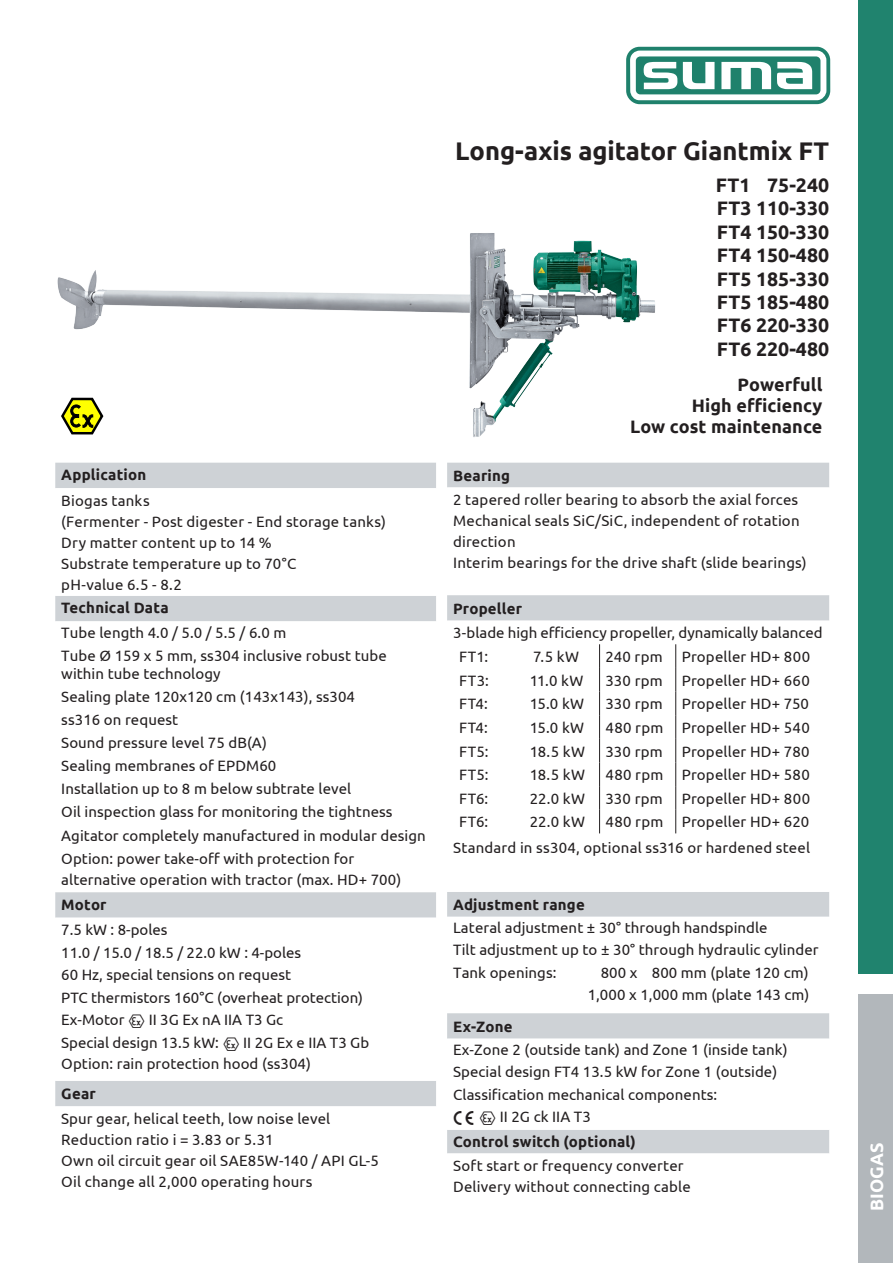
<style>
.page{position:relative;width:893px;height:1263px;background:#fff}
.page>*{position:absolute;margin:0;border:0;box-sizing:border-box;transform-origin:0 0}
.t1{font:700 25.5px "Ubuntu";color:#231f20}
.t2{font:700 19.5px "Ubuntu";color:#231f20}
.t3{font:700 18px "Ubuntu";letter-spacing:.005em;color:#231f20}
.t4{font:700 18px "Ubuntu";color:#fff}
.t5{font:15px/21px "Ubuntu";letter-spacing:.005em;color:#231f20}
.t6{font:700 15px "Ubuntu";letter-spacing:.015em;color:#231f20}
.s1{font-family:"Eex"}
</style>
<div class="page">
<div style="left:858px;top:994px;width:35px;height:269px;background:#b2b7bb"></div>
<div style="left:858px;top:0;width:35px;height:973px;background:#20836e"></div>
<svg style="left:626px;top:47px;width:204px;height:57px;background:#308a77"></svg>
<div style="left:630px;top:51px;width:196px;height:49px;background:#fff;border-radius:10px"></div>
<div style="left:636px;top:56px;width:184px;height:38px;background:#1f816c;border-radius:4px"></div>
<svg style="left:721px;top:62px;width:50px;height:27px"></svg>
<svg style="left:643px;top:62px;width:71px;height:27px"></svg>
<svg style="left:777px;top:62px;width:35px;height:27px"></svg>
<div style="left:55px;top:463px;width:381px;height:25px;background:#ced2d6"></div>
<svg style="left:55px;top:596px;width:381px;height:510px"></svg>
<div style="left:447px;top:463px;width:382px;height:24px;background:#ced2d6"></div>
<svg style="left:447px;top:487px;width:382px;height:667px"></svg>
<svg style="left:675px;top:644px;width:1px;height:189px"></svg>
<svg style="left:599px;top:644px;width:1px;height:189px"></svg>
<img style="left:57px;top:233px;width:599px;height:204px">
<p class="t6" style="left:61px;top:466px;width:86px">Application</p>
<p class="t5" style="left:61px;top:489px;width:326px">Biogas tanks<br>(Fermenter - Post digester - End storage tanks)</p>
<p class="t5" style="left:61px;top:531px;width:212px">Dry matter content up to 14 %</p>
<p class="t5" style="left:61px;top:552px;width:237px">Substrate temperature up to 70°C pH-value 6.5 - 8.2</p>
<p class="t6" style="left:61px;top:599px;width:109px">Technical Data</p>
<p class="t5" style="left:61px;top:621px;width:227px">Tube length 4.0 / 5.0 / 5.5 / 6.0 m</p>
<p class="t5" style="left:61px;top:646px;width:327px;line-height:18px">Tube Ø 159 x 5 mm, ss304 inclusive robust tube within tube technology</p>
<p class="t5" style="left:61px;top:685px;width:295px">Sealing plate 120x120 cm (143x143), ss304</p>
<p class="t5" style="left:61px;top:708px;width:119px">ss316 on request</p>
<p class="t5" style="left:61px;top:732px;width:207px">Sound pressure level 75 dB(A)</p>
<p class="t5" style="left:61px;top:755px;width:217px">Sealing membranes of EPDM60</p>
<p class="t5" style="left:61px;top:778px;width:292px">Installation up to 8 m below subtrate level</p>
<p class="t5" style="left:61px;top:801px;width:333px">Oil inspection glass for monitoring the tightness</p>
<p class="t5" style="left:61px;top:824px;width:366px">Agitator completely manufactured in modular design</p>
<p class="t5" style="left:61px;top:847px;width:341px">Option: power take-off with protection for alternative operation with tractor (max. HD+ 700)</p>
<p class="t6" style="left:61px;top:895px;width:47px">Motor</p>
<p class="t5" style="left:61px;top:919px;width:108px">7.5 kW : 8-poles</p>
<p class="t5" style="left:61px;top:941px;width:242px">11.0 / 15.0 / 18.5 / 22.0 kW : 4-poles</p>
<p class="t5" style="left:61px;top:964px;width:231px">60 Hz, special tensions on request</p>
<p class="t5" style="left:61px;top:986px;width:303px">PTC thermistors 160°C (overheat protection)</p>
<p class="t5" style="left:61px;top:1009px;width:223px">Ex-Motor <span class="s1">E</span> II 3G Ex nA IIA T3 Gc</p>
<p class="t5" style="left:61px;top:1031px;width:309px">Special design 13.5 kW: <span class="s1">E</span> II 2G Ex e IIA T3 Gb</p>
<p class="t5" style="left:61px;top:1053px;width:251px">Option: rain protection hood (ss304)</p>
<p class="t6" style="left:61px;top:1085px;width:36px">Gear</p>
<p class="t5" style="left:61px;top:1108px;width:271px">Spur gear, helical teeth, low noise level</p>
<p class="t5" style="left:61px;top:1129px;width:214px">Reduction ratio i = 3.83 or 5.31</p>
<p class="t5" style="left:61px;top:1150px;width:319px">Own oil circuit gear oil SAE85W-140 / API GL-5</p>
<p class="t5" style="left:61px;top:1171px;width:253px">Oil change all 2,000 operating hours</p>
<p class="t1" style="left:455px;top:136px;width:375px">Long-axis agitator Giantmix FT</p>
<p class="t2" style="left:716px;top:173px;width:115px">FT1 75-240</p>
<p class="t2" style="left:717px;top:197px;width:114px">FT3 110-330</p>
<p class="t2" style="left:717px;top:220px;width:114px">FT4 150-330</p>
<p class="t2" style="left:717px;top:243px;width:114px">FT4 150-480</p>
<p class="t2" style="left:717px;top:267px;width:114px">FT5 185-330</p>
<p class="t2" style="left:717px;top:290px;width:114px">FT5 185-480</p>
<p class="t2" style="left:717px;top:314px;width:114px">FT6 220-330</p>
<p class="t2" style="left:717px;top:337px;width:114px">FT6 220-480</p>
<p class="t3" style="left:738px;top:373px;width:86px">Powerfull</p>
<p class="t3" style="left:692px;top:394px;width:132px">High efficiency</p>
<p class="t3" style="left:630px;top:415px;width:194px">Low cost maintenance</p>
<p class="t6" style="left:453px;top:466px;width:58px">Bearing</p>
<p class="t5" style="left:453px;top:489px;width:347px">2 tapered roller bearing to absorb the axial forces</p>
<p class="t5" style="left:453px;top:510px;width:348px">Mechanical seals SiC/SiC, independent of rotation direction</p>
<p class="t5" style="left:453px;top:552px;width:355px">Interim bearings for the drive shaft (slide bearings)</p>
<p class="t6" style="left:453px;top:599px;width:71px">Propeller</p>
<p class="t5" style="left:453px;top:622px;width:371px">3-blade high efficiency propeller, dynamically balanced</p>
<p class="t5" style="left:459px;top:646px;width:30px">FT1:</p>
<p class="t5" style="left:533px;top:646px;width:47px">7.5 kW</p>
<p class="t5" style="left:606px;top:646px;width:59px">240 rpm</p>
<p class="t5" style="left:682px;top:646px;width:130px">Propeller HD+ 800</p>
<p class="t5" style="left:459px;top:669px;width:31px">FT3:</p>
<p class="t5" style="left:530px;top:669px;width:55px">11.0 kW</p>
<p class="t5" style="left:606px;top:669px;width:59px">330 rpm</p>
<p class="t5" style="left:682px;top:669px;width:130px">Propeller HD+ 660</p>
<p class="t5" style="left:459px;top:693px;width:30px">FT4:</p>
<p class="t5" style="left:530px;top:693px;width:56px">15.0 kW</p>
<p class="t5" style="left:606px;top:693px;width:59px">330 rpm</p>
<p class="t5" style="left:682px;top:693px;width:129px">Propeller HD+ 750</p>
<p class="t5" style="left:459px;top:716px;width:30px">FT4:</p>
<p class="t5" style="left:530px;top:716px;width:56px">15.0 kW</p>
<p class="t5" style="left:606px;top:716px;width:59px">480 rpm</p>
<p class="t5" style="left:682px;top:716px;width:130px">Propeller HD+ 540</p>
<p class="t5" style="left:459px;top:740px;width:31px">FT5:</p>
<p class="t5" style="left:530px;top:740px;width:57px">18.5 kW</p>
<p class="t5" style="left:606px;top:740px;width:59px">330 rpm</p>
<p class="t5" style="left:682px;top:740px;width:129px">Propeller HD+ 780</p>
<p class="t5" style="left:459px;top:764px;width:31px">FT5:</p>
<p class="t5" style="left:530px;top:764px;width:57px">18.5 kW</p>
<p class="t5" style="left:606px;top:764px;width:59px">480 rpm</p>
<p class="t5" style="left:682px;top:764px;width:130px">Propeller HD+ 580</p>
<p class="t5" style="left:459px;top:787px;width:31px">FT6:</p>
<p class="t5" style="left:530px;top:787px;width:57px">22.0 kW</p>
<p class="t5" style="left:606px;top:787px;width:59px">330 rpm</p>
<p class="t5" style="left:682px;top:787px;width:130px">Propeller HD+ 800</p>
<p class="t5" style="left:459px;top:811px;width:31px">FT6:</p>
<p class="t5" style="left:530px;top:811px;width:57px">22.0 kW</p>
<p class="t5" style="left:606px;top:811px;width:59px">480 rpm</p>
<p class="t5" style="left:682px;top:811px;width:129px">Propeller HD+ 620</p>
<p class="t5" style="left:453px;top:836px;width:358px">Standard in ss304, optional ss316 or hardened steel</p>
<p class="t6" style="left:453px;top:896px;width:133px">Adjustment range</p>
<p class="t5" style="left:453px;top:916px;width:316px">Lateral adjustment ± 30° through handspindle</p>
<p class="t5" style="left:453px;top:939px;width:367px">Tilt adjustment up to ± 30° through hydraulic cylinder</p>
<p class="t5" style="left:453px;top:961px;width:105px">Tank openings:</p>
<p class="t5" style="left:601px;top:961px;width:209px">800 x 800 mm (plate 120 cm)</p>
<p class="t5" style="left:588px;top:984px;width:223px">1,000 x 1,000 mm (plate 143 cm)</p>
<p class="t6" style="left:453px;top:1017px;width:61px">Ex-Zone</p>
<p class="t5" style="left:453px;top:1038px;width:336px">Ex-Zone 2 (outside tank) and Zone 1 (inside tank)</p>
<p class="t5" style="left:453px;top:1061px;width:326px">Special design FT4 13.5 kW for Zone 1 (outside)</p>
<p class="t5" style="left:453px;top:1083px;width:266px;line-height:22.5px">Classification mechanical components:<br><span class="s1">C E</span> II 2G ck IIA T3</p>
<p class="t6" style="left:453px;top:1133px;width:184px">Control switch (optional)</p>
<p class="t5" style="left:453px;top:1155px;width:232px">Soft start or frequency converter</p>
<p class="t5" style="left:453px;top:1176px;width:239px">Delivery without connecting cable</p>
<p class="t4" style="left:866px;top:1211px;width:70px;rotate:-90deg">BIOGAS</p>
</div>
